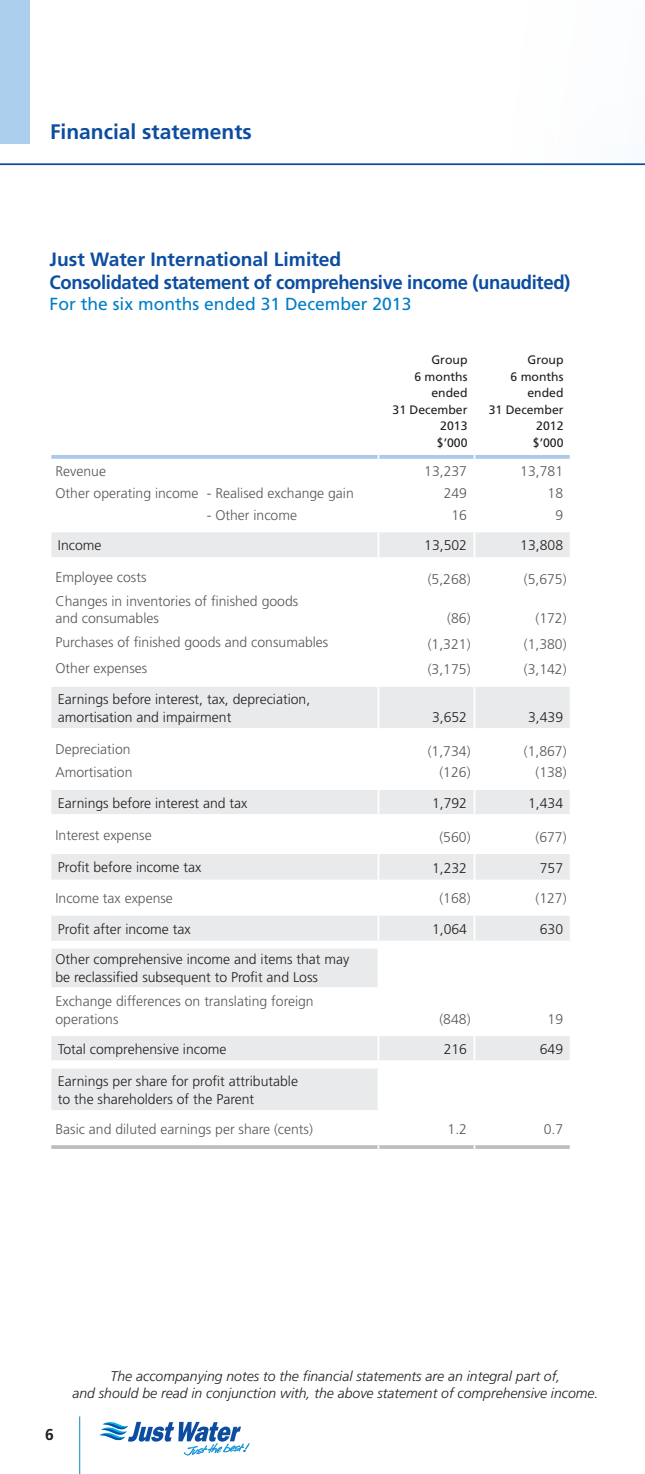
<style>
.page{position:relative;width:645px;height:1474px;background:#fff}
.page>*{position:absolute;margin:0;border:0;box-sizing:border-box;transform-origin:0 0}
.t1{font:700 21px "Frutiger";color:#0d4da1}
.t2{font:700 19.25px/23.1px "Frutiger";letter-spacing:-.02em;color:#0d4da1}
.t3{font:17.5px "Frutiger";color:#007ec5}
.t4{font:700 15.75px "Frutiger";color:#231f20}
.t5{font:300 14px/17.5px "Frutiger";color:#57585a}
.t6{font:300 14px/17.5px "Frutiger";color:#231f20}
.t7{font:italic 300 14px/17.5px "Frutiger";color:#231f20;text-align:center}
.t8{font:12.25px/16.6px "Frutiger";color:#231f20;text-align:right}
</style>
<div class="page">
<svg style="left:100px;top:1421px;width:150px;height:34px"></svg>
<hr style="left:0;top:163px;width:645px;height:2px;background:#0d4da1">
<hr style="left:79px;top:1416px;width:1px;height:57px;background:#0089cf">
<div style="left:0;top:0;width:30px;height:144px;background:#accfed"></div>
<svg style="left:51px;top:687px;width:519px;height:423px"></svg>
<hr style="left:474px;top:687px;width:1px;height:41px;background:#fff">
<svg style="left:474px;top:790px;width:1px;height:24px"></svg>
<svg style="left:474px;top:854px;width:1px;height:25px"></svg>
<svg style="left:474px;top:1036px;width:1px;height:24px"></svg>
<hr style="left:474px;top:1068px;width:1px;height:42px;background:#fff">
<hr style="left:378px;top:687px;width:1px;height:41px;background:#fff">
<hr style="left:50px;top:728px;width:328px;height:1px;background:#fff">
<hr style="left:378px;top:728px;width:96px;height:1px;background:#fff">
<hr style="left:474px;top:728px;width:97px;height:1px;background:#fff">
<hr style="left:50px;top:788px;width:328px;height:2px;background:#fff">
<hr style="left:378px;top:788px;width:96px;height:2px;background:#fff">
<svg style="left:378px;top:790px;width:1px;height:24px"></svg>
<hr style="left:50px;top:814px;width:328px;height:1px;background:#fff">
<hr style="left:378px;top:814px;width:96px;height:1px;background:#fff">
<hr style="left:50px;top:852px;width:328px;height:2px;background:#fff">
<hr style="left:378px;top:852px;width:96px;height:2px;background:#fff">
<svg style="left:378px;top:854px;width:1px;height:25px"></svg>
<hr style="left:50px;top:879px;width:328px;height:2px;background:#fff">
<hr style="left:378px;top:879px;width:96px;height:2px;background:#fff">
<hr style="left:50px;top:1060px;width:328px;height:2px;background:#fff">
<svg style="left:378px;top:1036px;width:1px;height:24px"></svg>
<hr style="left:378px;top:1060px;width:96px;height:2px;background:#fff">
<hr style="left:50px;top:1066px;width:328px;height:2px;background:#fff">
<hr style="left:378px;top:1068px;width:1px;height:42px;background:#fff">
<hr style="left:378px;top:1066px;width:96px;height:2px;background:#fff">
<hr style="left:474px;top:1066px;width:97px;height:2px;background:#fff">
<svg style="left:51px;top:1144px;width:519px;height:4px"></svg>
<div style="left:51px;top:532px;width:519px;height:25px;background:#e9eaeb"></div>
<hr style="left:378px;top:913px;width:96px;height:2px;background:#fff">
<svg style="left:474px;top:915px;width:1px;height:25px"></svg>
<hr style="left:378px;top:940px;width:96px;height:2px;background:#fff">
<hr style="left:378px;top:946px;width:96px;height:2px;background:#fff">
<hr style="left:50px;top:946px;width:328px;height:2px;background:#fff">
<hr style="left:378px;top:948px;width:1px;height:39px;background:#fff">
<hr style="left:378px;top:987px;width:1px;height:42px;background:#fff">
<hr style="left:50px;top:913px;width:328px;height:2px;background:#fff">
<svg style="left:378px;top:915px;width:1px;height:25px"></svg>
<hr style="left:50px;top:940px;width:328px;height:2px;background:#fff">
<hr style="left:474px;top:946px;width:97px;height:2px;background:#fff">
<hr style="left:474px;top:948px;width:1px;height:39px;background:#fff">
<hr style="left:474px;top:987px;width:1px;height:42px;background:#fff">
<hr style="left:474px;top:788px;width:97px;height:2px;background:#fff">
<hr style="left:474px;top:814px;width:97px;height:1px;background:#fff">
<hr style="left:474px;top:852px;width:97px;height:2px;background:#fff">
<hr style="left:474px;top:879px;width:97px;height:2px;background:#fff">
<hr style="left:474px;top:913px;width:97px;height:2px;background:#fff">
<hr style="left:474px;top:940px;width:97px;height:2px;background:#fff">
<hr style="left:474px;top:1060px;width:97px;height:2px;background:#fff">
<svg style="left:51px;top:454px;width:519px;height:5px"></svg>
<hr style="left:378px;top:1034px;width:96px;height:2px;background:#fff">
<hr style="left:474px;top:1034px;width:97px;height:2px;background:#fff">
<hr style="left:50px;top:1034px;width:328px;height:2px;background:#fff">
<h1 class="t1" style="left:50px;top:123px;width:203px">Financial statements</h1>
<h2 class="t2" style="left:50px;top:249px;width:522px">Just Water International Limited<br>Consolidated statement of comprehensive income (unaudited)</h2>
<p class="t3" style="left:50px;top:296px;width:363px">For the six months ended 31 December 2013</p>
<p class="t8" style="left:393px;top:352px;width:76px">Group<br>6 months ended<br>31 December<br>2013<br>$’000</p>
<p class="t8" style="left:489px;top:352px;width:76px">Group<br>6 months ended<br>31 December<br>2012<br>$’000</p>
<p class="t5" style="left:55px;top:463px;width:52px">Revenue</p>
<p class="t5" style="left:424px;top:463px;width:44px">13,237</p>
<p class="t5" style="left:520px;top:463px;width:44px">13,781</p>
<p class="t5" style="left:55px;top:485px;width:300px">Other operating income - Realised exchange gain</p>
<p class="t5" style="left:444px;top:485px;width:25px">249</p>
<p class="t5" style="left:547px;top:485px;width:17px">18</p>
<p class="t5" style="left:207px;top:507px;width:92px">- Other income</p>
<p class="t5" style="left:451px;top:507px;width:17px">16</p>
<p class="t5" style="left:555px;top:507px;width:9px">9</p>
<p class="t6" style="left:58px;top:537px;width:45px">Income</p>
<p class="t6" style="left:424px;top:537px;width:44px">13,502</p>
<p class="t6" style="left:520px;top:537px;width:44px">13,808</p>
<p class="t5" style="left:55px;top:569px;width:92px">Employee costs</p>
<p class="t5" style="left:428px;top:571px;width:44px">(5,268)</p>
<p class="t5" style="left:524px;top:571px;width:44px">(5,675)</p>
<p class="t5" style="left:55px;top:593px;width:244px">Changes in inventories of finished goods and consumables</p>
<p class="t5" style="left:447px;top:611px;width:25px">(86)</p>
<p class="t5" style="left:535px;top:611px;width:33px">(172)</p>
<p class="t5" style="left:55px;top:634px;width:274px">Purchases of finished goods and consumables</p>
<p class="t5" style="left:428px;top:636px;width:44px">(1,321)</p>
<p class="t5" style="left:524px;top:636px;width:44px">(1,380)</p>
<p class="t5" style="left:55px;top:660px;width:93px">Other expenses</p>
<p class="t5" style="left:428px;top:661px;width:44px">(3,175)</p>
<p class="t5" style="left:524px;top:661px;width:44px">(3,142)</p>
<p class="t6" style="left:58px;top:691px;width:254px">Earnings before interest, tax, depreciation, amortisation and impairment</p>
<p class="t6" style="left:432px;top:709px;width:37px">3,652</p>
<p class="t6" style="left:528px;top:709px;width:37px">3,439</p>
<p class="t5" style="left:55px;top:741px;width:77px">Depreciation</p>
<p class="t5" style="left:428px;top:743px;width:44px">(1,734)</p>
<p class="t5" style="left:524px;top:743px;width:44px">(1,867)</p>
<p class="t5" style="left:55px;top:764px;width:79px">Amortisation</p>
<p class="t5" style="left:439px;top:764px;width:33px">(126)</p>
<p class="t5" style="left:535px;top:764px;width:33px">(138)</p>
<p class="t6" style="left:58px;top:795px;width:191px">Earnings before interest and tax</p>
<p class="t6" style="left:432px;top:795px;width:37px">1,792</p>
<p class="t6" style="left:528px;top:795px;width:37px">1,434</p>
<p class="t5" style="left:55px;top:827px;width:98px">Interest expense</p>
<p class="t5" style="left:439px;top:829px;width:33px">(560)</p>
<p class="t5" style="left:535px;top:829px;width:33px">(677)</p>
<p class="t6" style="left:58px;top:859px;width:145px">Profit before income tax</p>
<p class="t6" style="left:432px;top:860px;width:37px">1,232</p>
<p class="t6" style="left:540px;top:860px;width:25px">757</p>
<p class="t5" style="left:55px;top:890px;width:119px">Income tax expense</p>
<p class="t5" style="left:439px;top:890px;width:33px">(168)</p>
<p class="t5" style="left:535px;top:890px;width:33px">(127)</p>
<p class="t6" style="left:58px;top:921px;width:134px">Profit after income tax</p>
<p class="t6" style="left:432px;top:921px;width:37px">1,064</p>
<p class="t6" style="left:540px;top:921px;width:25px">630</p>
<p class="t6" style="left:55px;top:951px;width:295px">Other comprehensive income and items that may be reclassified subsequent to Profit and Loss</p>
<p class="t5" style="left:55px;top:993px;width:260px">Exchange differences on translating foreign operations</p>
<p class="t5" style="left:439px;top:1011px;width:33px">(848)</p>
<p class="t5" style="left:547px;top:1011px;width:17px">19</p>
<p class="t6" style="left:58px;top:1041px;width:170px">Total comprehensive income</p>
<p class="t6" style="left:444px;top:1041px;width:25px">216</p>
<p class="t6" style="left:540px;top:1041px;width:25px">649</p>
<p class="t6" style="left:58px;top:1073px;width:242px">Earnings per share for profit attributable to the shareholders of the Parent</p>
<p class="t5" style="left:55px;top:1121px;width:259px">Basic and diluted earnings per share (cents)</p>
<p class="t5" style="left:448px;top:1121px;width:21px">1.2</p>
<p class="t5" style="left:544px;top:1121px;width:21px">0.7</p>
<p class="t4" style="left:45px;top:1427px;width:10px">6</p>
<p class="t7" style="left:72px;top:1368px;width:527px">The accompanying notes to the financial statements are an integral part of,<br>and should be read in conjunction with, the above statement of comprehensive income.</p>
</div>
